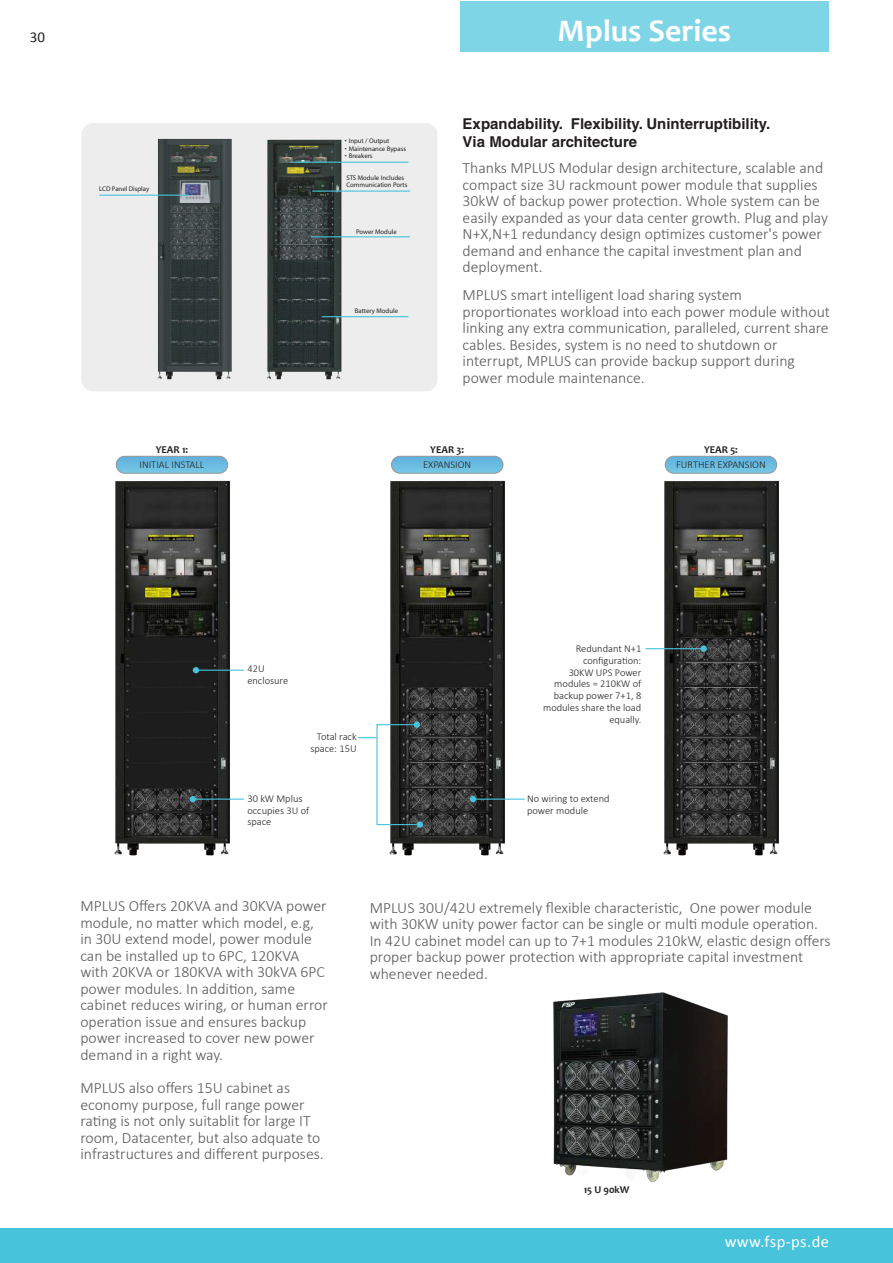
<style>
.page{position:relative;width:893px;height:1263px;background:#fff}
.page>*{position:absolute;margin:0;border:0;box-sizing:border-box;transform-origin:0 0}
.t1{font:700 31.5px "Candara";color:#fff}
.t2{font:16.5px "Calibri";letter-spacing:.025em;color:#fff}
.t3{font:300 15.75px/16.5px "Calibri";color:#57585a}
.t4{font:700 15px/18px "Helvetica";color:#231f20}
.t5{font:15px "Calibri";color:#231f20}
.t6{font:300 10.5px/12px "Calibri";color:#231f20}
.t7{font:700 10.5px "Candara";color:#231f20}
.t8{font:6.75px/7.5px "Myriad";color:#231f20}
</style>
<div class="page">
<div style="left:81px;top:123px;width:356px;height:268px;background:#ededed;border-radius:12px"></div>
<div style="left:391px;top:456px;width:112px;height:17px;background:#65b7de;border-radius:8px"></div>
<div style="left:391px;top:456px;width:112px;height:17px;border:1px solid #939498;border-radius:8px"></div>
<div style="left:116px;top:456px;width:112px;height:17px;background:#65b7de;border-radius:8px"></div>
<div style="left:116px;top:456px;width:112px;height:17px;border:1px solid #939498;border-radius:8px"></div>
<img style="left:114px;top:464px;width:130px;height:392px">
<img style="left:372px;top:464px;width:133px;height:392px">
<img style="left:646px;top:464px;width:133px;height:392px">
<div style="left:460px;top:1px;width:368px;height:51px;background:#7ed5e6"></div>
<div style="left:665px;top:456px;width:112px;height:17px;background:#6abce0;border-radius:8px"></div>
<div style="left:665px;top:456px;width:112px;height:17px;border:1px solid #939498;border-radius:8px"></div>
<img style="left:267px;top:139px;width:83px;height:241px">
<img style="left:152px;top:138px;width:80px;height:242px">
<hr style="left:311px;top:236px;width:99px;height:1px;background:#47c3dc">
<hr style="left:99px;top:195px;width:90px;height:1px;background:#47c3dc">
<hr style="left:312px;top:191px;width:98px;height:1px;background:#47c3dc">
<hr style="left:291px;top:162px;width:117px;height:1px;background:#47c3dc">
<hr style="left:322px;top:316px;width:86px;height:1px;background:#47c3dc">
<svg style="left:358px;top:737px;width:19px;height:1px"></svg>
<hr style="left:476px;top:798px;width:49px;height:2px;background:#47c3dc">
<hr style="left:646px;top:648px;width:58px;height:1px;background:#47c3dc">
<hr style="left:193px;top:798px;width:51px;height:2px;background:#47c3dc">
<hr style="left:193px;top:670px;width:51px;height:1px;background:#47c3dc">
<div style="left:414px;top:721px;width:6px;height:7px;background:#47c3dc;border-radius:50%"></div>
<svg style="left:470px;top:796px;width:6px;height:6px"></svg>
<div style="left:701px;top:645px;width:6px;height:7px;background:#47c3dc;border-radius:50%"></div>
<svg style="left:193px;top:667px;width:6px;height:6px"></svg>
<div style="left:417px;top:821px;width:6px;height:7px;background:#47c3dc;border-radius:50%"></div>
<svg style="left:190px;top:796px;width:6px;height:6px"></svg>
<img style="left:553px;top:992px;width:175px;height:191px">
<div style="left:0;top:1228px;width:892px;height:35px;background:#47c3dc"></div>
<p class="t5" style="left:30px;top:30px;width:17px">30</p>
<p class="t8" style="left:99px;top:185px;width:52px">LCD Panel Display</p>
<p class="t7" style="left:156px;top:446px;width:34px">YEAR 1:</p>
<p class="t6" style="left:140px;top:459px;width:66px">INITIAL INSTALL</p>
<h1 class="t1" style="left:558px;top:18px;width:175px">Mplus Series</h1>
<p class="t8" style="left:349px;top:137px;width:59px">Input / Output<br>Maintenance Bypass<br>Breakers</p>
<p class="t8" style="left:346px;top:174px;width:63px">STS Module Includes<br>Communication Ports</p>
<p class="t8" style="left:356px;top:228px;width:42px">Power Module</p>
<p class="t8" style="left:355px;top:307px;width:45px">Battery Module</p>
<p class="t4" style="left:463px;top:114px;width:309px">Expandability. Flexibility. Uninterruptibility.<br>Via Modular architecture</p>
<p class="t3" style="left:463px;top:161px;width:367px">Thanks MPLUS Modular design architecture, scalable and compact size 3U rackmount power module that supplies 30kW of backup power protection. Whole system can be easily expanded as your data center growth. Plug and play N+X,N+1 redundancy design optimizes customer's power demand and enhance the capital investment plan and deployment.</p>
<p class="t3" style="left:463px;top:288px;width:369px">MPLUS smart intelligent load sharing system proportionates workload into each power module without linking any extra communication, paralleled, current share cables. Besides, system is no need to shutdown or interrupt, MPLUS can provide backup support during power module maintenance.</p>
<p class="t7" style="left:430px;top:446px;width:35px">YEAR 3:</p>
<p class="t6" style="left:423px;top:459px;width:50px">EXPANSION</p>
<p class="t7" style="left:704px;top:446px;width:35px">YEAR 5:</p>
<p class="t6" style="left:676px;top:459px;width:91px">FURTHER EXPANSION</p>
<p class="t6" style="left:247px;top:664px;width:42px">42U enclosure</p>
<p class="t6" style="left:310px;top:731px;width:48px;text-align:right">Total rack space: 15U</p>
<p class="t6" style="left:247px;top:793px;width:63px">30 kW Mplus occupies 3U of space</p>
<p class="t6" style="left:543px;top:643px;width:100px;text-align:right">Redundant N+1 configuration:<br>30KW UPS Power modules = 210KW of backup power 7+1, 8 modules share the load equally.</p>
<p class="t6" style="left:527px;top:793px;width:84px">No wiring to extend power module</p>
<p class="t3" style="left:80px;top:899px;width:249px">MPLUS Offers 20KVA and 30KVA power module, no matter which model, e.g, in 30U extend model, power module can be installed up to 6PC, 120KVA with 20KVA or 180KVA with 30kVA 6PC power modules. In addition, same cabinet reduces wiring, or human error operation issue and ensures backup power increased to cover new power demand in a right way.</p>
<p class="t3" style="left:80px;top:1081px;width:245px">MPLUS also offers 15U cabinet as economy purpose, full range power rating is not only suitablit for large IT room, Datacenter, but also adquate to infrastructures and different purposes.</p>
<p class="t3" style="left:370px;top:901px;width:462px">MPLUS 30U/42U extremely flexible characteristic, One power module with 30KW unity power factor can be single or multi module operation.<br>In 42U cabinet model can up to 7+1 modules 210kW, elastic design offers proper backup power protection with appropriate capital investment whenever needed.</p>
<p class="t7" style="left:584px;top:1185px;width:47px">15 U 90kW</p>
<p class="t2" style="left:725px;top:1234px;width:106px">www.fsp-ps.de</p>
</div>
